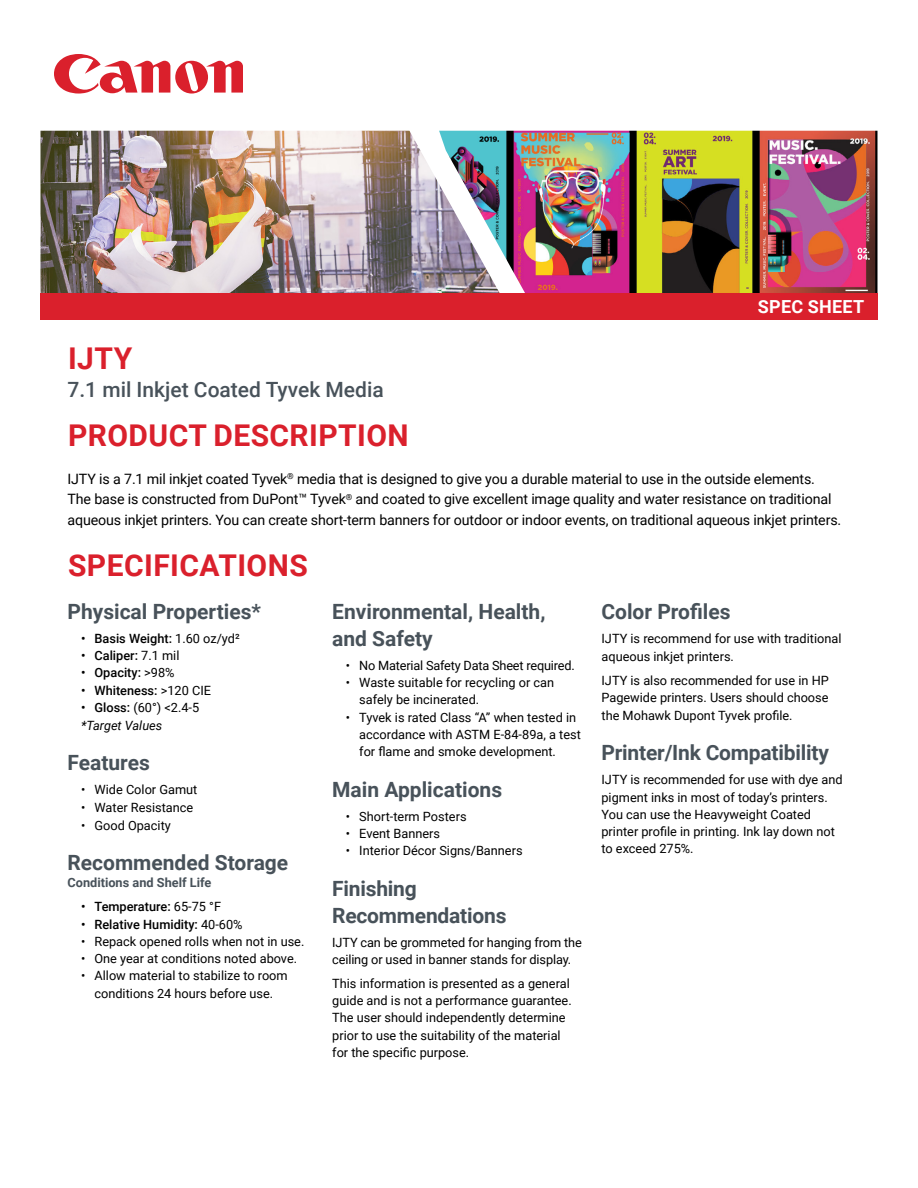
<style>
.page{position:relative;width:918px;height:1188px;background:#fff}
.page>*{position:absolute;margin:0;border:0;box-sizing:border-box;transform-origin:0 0}
._1st_Header{font:700 30px "Roboto";letter-spacing:.015em;color:#da202c}
._2nd_Header{font:700 21px/27px "Roboto";color:#48525a}
.Sub_Header{font:500 21px "Roboto";color:#48525a}
.Red_Bar_Category_Call-out{font:700 18px "Roboto";letter-spacing:.015em;color:#fff}
.Body_Copy{font:14.25px/20.2px "Roboto";letter-spacing:-.01em;color:#000}
._1st_Bullet{font:12.75px/17.2px "Roboto";color:#000}
._2nd_Header-2{font:12.75px/17.7px "Roboto";color:#000}
._1st_Bullet-2{font:500 12.75px "Roboto";color:#000}
._2nd_Header-3{font:700 12.75px "Roboto";color:#48525a}
._1st_Bullet-3{font:italic 12.75px "Roboto";color:#000}
.s1{font-weight:400}
.s2{font-weight:500}
</style>
<div class="page">
<img style="left:513px;top:131px;width:365px;height:162px">
<img style="left:40px;top:131px;width:473px;height:162px">
<div style="left:40px;top:293px;width:838px;height:27px;background:#da202c"></div>
<svg style="left:54px;top:54px;width:189px;height:40px"></svg>
<h1 class="_1st_Header" style="left:68px;top:337px;width:66px">IJTY</h1>
<p class="Red_Bar_Category_Call-out" style="left:758px;top:294px;width:108px">SPEC SHEET</p>
<h2 class="Sub_Header" style="left:68px;top:375px;width:318px">7.1 mil Inkjet Coated Tyvek Media</h2>
<h1 class="_1st_Header" style="left:68px;top:415px;width:342px">PRODUCT DESCRIPTION</h1>
<p class="Body_Copy" style="left:68px;top:468px;width:775px">IJTY is a 7.1 mil inkjet coated Tyvek<sup>®</sup> media that is designed to give you a durable material to use in the outside elements.<br>The base is constructed from DuPont™ Tyvek<sup>®</sup> and coated to give excellent image quality and water resistance on traditional aqueous inkjet printers. You can create short-term banners for outdoor or indoor events, on traditional aqueous inkjet printers.</p>
<h1 class="_1st_Header" style="left:68px;top:544px;width:241px">SPECIFICATIONS</h1>
<h2 class="_2nd_Header" style="left:68px;top:597px;width:195px">Physical Properties*</h2>
<p class="_1st_Bullet-2" style="left:81px;top:629px;width:160px">• Basis Weight: <span class="s1">1.60 oz/yd²</span></p>
<p class="_1st_Bullet-2" style="left:81px;top:647px;width:100px">• Caliper: <span class="s1">7.1 mil</span></p>
<p class="_1st_Bullet-2" style="left:81px;top:664px;width:95px">• Opacity: <span class="s1">&gt;98%</span></p>
<p class="_1st_Bullet-2" style="left:81px;top:681px;width:132px">• Whiteness: <span class="s1">&gt;120 CIE</span></p>
<p class="_1st_Bullet" style="left:81px;top:698px;width:120px"><span class="s2">• Gloss:</span> (60°) &lt;2.4-5</p>
<p class="_1st_Bullet-3" style="left:81px;top:716px;width:83px">*Target Values</p>
<h2 class="_2nd_Header" style="left:68px;top:749px;width:84px">Features</h2>
<p class="_1st_Bullet" style="left:81px;top:781px;width:118px">• Wide Color Gamut</p>
<p class="_1st_Bullet" style="left:81px;top:798px;width:114px">• Water Resistance</p>
<p class="_1st_Bullet" style="left:81px;top:816px;width:91px">• Good Opacity</p>
<h2 class="_2nd_Header" style="left:68px;top:848px;width:222px">Recommended Storage</h2>
<h2 class="_2nd_Header-3" style="left:68px;top:874px;width:145px">Conditions and Shelf Life</h2>
<p class="_1st_Bullet-2" style="left:81px;top:898px;width:142px">• Temperature: <span class="s1">65-75 °F</span></p>
<p class="_1st_Bullet-2" style="left:81px;top:915px;width:163px">• Relative Humidity: <span class="s1">40-60%</span></p>
<p class="_1st_Bullet" style="left:81px;top:932px;width:225px">• Repack opened rolls when not in use.</p>
<p class="_1st_Bullet" style="left:81px;top:950px;width:218px">• One year at conditions noted above.</p>
<p class="_1st_Bullet" style="left:81px;top:966px;width:208px;line-height:18px;text-align:center">• Allow material to stabilize to room conditions 24 hours before use.</p>
<h2 class="_2nd_Header" style="left:332px;top:597px;width:215px">Environmental, Health, and Safety</h2>
<p class="_1st_Bullet" style="left:346px;top:656px;width:231px">• No Material Safety Data Sheet required.</p>
<p class="_1st_Bullet" style="left:359px;top:674px;width:196px;text-indent:-14px">• Waste suitable for recycling or can safely be incinerated.</p>
<p class="_1st_Bullet" style="left:359px;top:708px;width:223px;text-indent:-14px">• Tyvek is rated Class “A” when tested in accordance with ASTM E-84-89a, a test for flame and smoke development.</p>
<h2 class="_2nd_Header" style="left:332px;top:775px;width:171px">Main Applications</h2>
<p class="_1st_Bullet" style="left:346px;top:807px;width:122px">• Short-term Posters</p>
<p class="_1st_Bullet" style="left:346px;top:824px;width:96px">• Event Banners</p>
<p class="_1st_Bullet" style="left:346px;top:842px;width:178px">• Interior Décor Signs/Banners</p>
<h2 class="_2nd_Header" style="left:332px;top:874px;width:176px">Finishing<br>Recommendations</h2>
<p class="_1st_Bullet" style="left:332px;top:933px;width:251px">IJTY can be grommeted for hanging from the ceiling or used in banner stands for display.</p>
<p class="_1st_Bullet" style="left:332px;top:974px;width:241px">This information is presented as a general guide and is not a performance guarantee.<br>The user should independently determine prior to use the suitability of the material for the specific purpose.</p>
<h2 class="_2nd_Header" style="left:602px;top:598px;width:131px">Color Profiles</h2>
<h2 class="_2nd_Header-2" style="left:602px;top:630px;width:241px;line-height:17.2px">IJTY is recommend for use with traditional aqueous inkjet printers.</h2>
<h2 class="_2nd_Header-2" style="left:602px;top:671px;width:229px;text-align:justify">IJTY is also recommended for use in HP Pagewide printers. Users should choose the Mohawk Dupont Tyvek profile.</h2>
<h2 class="_2nd_Header" style="left:602px;top:739px;width:229px">Printer/Ink Compatibility</h2>
<p class="_1st_Bullet" style="left:602px;top:771px;width:243px">IJTY is recommended for use with dye and pigment inks in most of today’s printers.<br>You can use the Heavyweight Coated printer profile in printing. Ink lay down not to exceed 275%.</p>
</div>
